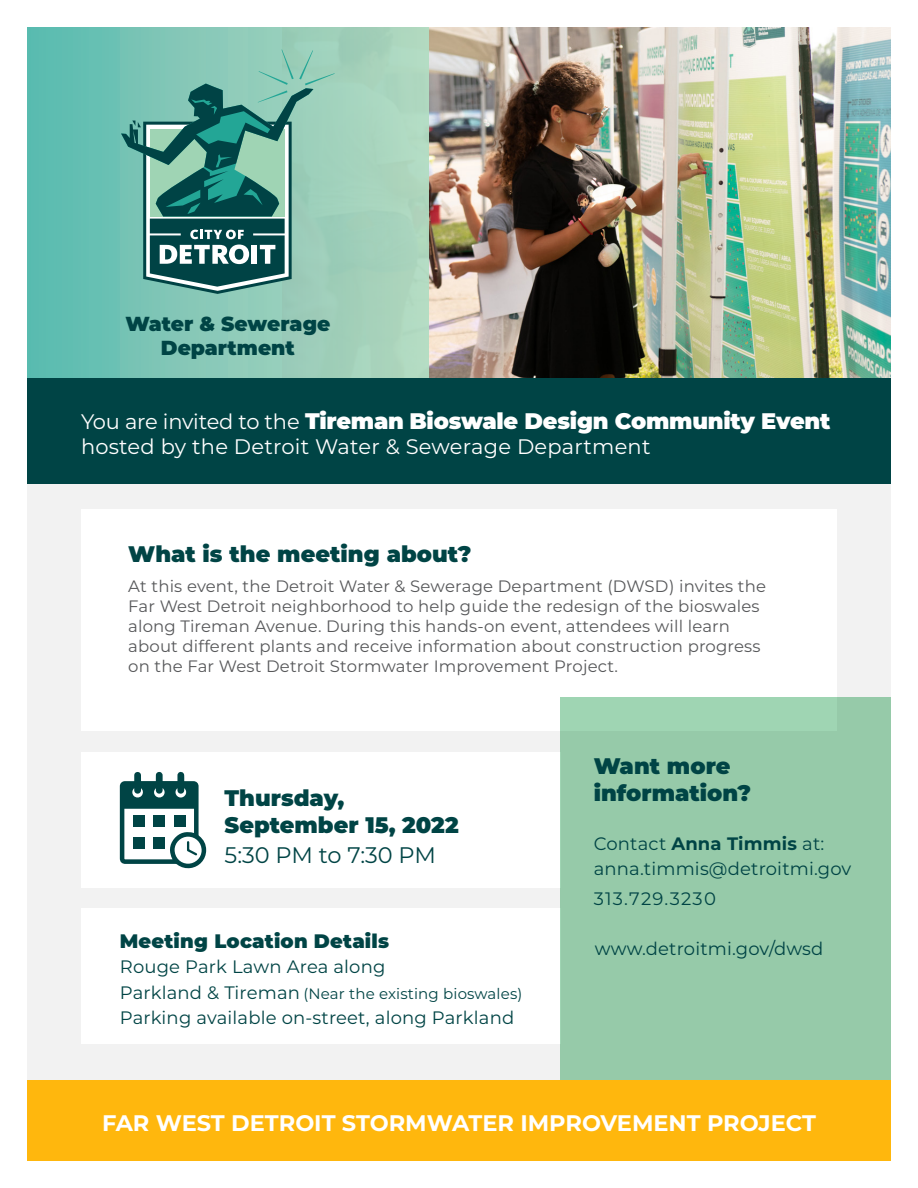
<style>
.page{position:relative;width:918px;height:1188px;background:#fff}
.page>*{position:absolute;margin:0;border:0;box-sizing:border-box;transform-origin:0 0}
.t1{font:900 22.5px/27px "Montserrat";color:#004445}
.t2{font:900 22.5px "Montserrat";letter-spacing:-.01em;color:#fff}
.t3{font:700 22.5px "Montserrat";color:#fff}
.t4{font:22.5px "Montserrat";letter-spacing:-.01em;color:#004445}
.t5{font:21px "Montserrat";letter-spacing:.01em;color:#fff}
.t6{font:900 20.25px/24.3px "Montserrat";color:#004445;text-align:center}
.t7{font:900 19.5px "Montserrat";letter-spacing:.01em;color:#004445}
.t8{font:18px/25.5px "Montserrat";letter-spacing:.01em;color:#004445}
.t9{font:18px "Montserrat";letter-spacing:.07em;color:#004445}
.t10{font:16.5px/19.8px "Montserrat";letter-spacing:.01em;color:#57585a}
.t11{font:15px "Montserrat";letter-spacing:.01em;color:#004445}
.s1{font-weight:400;font-size:21px}
.s2{font-size:18px}
.s3{font-weight:700}
</style>
<div class="page">
<div style="left:27px;top:27px;width:864px;height:1134px;background:#f2f2f2"></div>
<img style="left:429px;top:27px;width:462px;height:351px">
<div style="left:27px;top:378px;width:864px;height:106px;background:#004445"></div>
<div style="left:27px;top:1080px;width:864px;height:81px;background:#ffb70d"></div>
<div style="left:81px;top:510px;width:756px;height:221px;background:#fff"></div>
<div style="left:81px;top:908px;width:480px;height:136px;background:#fff"></div>
<div style="left:81px;top:752px;width:480px;height:136px;background:#fff"></div>
<svg style="left:120px;top:772px;width:86px;height:97px"></svg>
<div style="left:561px;top:698px;width:330px;height:382px;background:#96caa9"></div>
<div style="left:27px;top:27px;width:402px;height:351px;background:linear-gradient(to right,#5cbbb1,#b6d7bf)"></div>
<svg style="left:121px;top:50px;width:214px;height:244px;background:#67a498"></svg>
<p class="t6" style="left:125px;top:311px;width:206px">Water &amp; Sewerage<br>Department</p>
<h1 class="t2" style="left:81px;top:404px;width:751px"><span class="s1">You are invited to the</span> Tireman Bioswale Design Community Event</h1>
<p class="t5" style="left:81px;top:433px;width:571px">hosted by the Detroit Water &amp; Sewerage Department</p>
<h1 class="t1" style="left:128px;top:539px;width:345px">What is the meeting about?</h1>
<p class="t10" style="left:128px;top:576px;width:639px">At this event, the Detroit Water &amp; Sewerage Department (DWSD) invites the Far West Detroit neighborhood to help guide the redesign of the bioswales along Tireman Avenue. During this hands-on event, attendees will learn about different plants and receive information about construction progress on the Far West Detroit Stormwater Improvement Project.</p>
<h1 class="t1" style="left:225px;top:783px;width:236px">Thursday,<br>September 15, 2022</h1>
<h1 class="t4" style="left:225px;top:839px;width:213px">5:30 PM to 7:30 PM</h1>
<p class="t7" style="left:120px;top:926px;width:271px">Meeting Location Details</p>
<p class="t8" style="left:120px;top:953px;width:267px">Rouge Park Lawn Area along</p>
<p class="t11" style="left:120px;top:983px;width:404px"><span class="s2">Parkland &amp; Tireman</span> (Near the existing bioswales)</p>
<p class="t8" style="left:120px;top:1004px;width:396px">Parking available on-street, along Parkland</p>
<h1 class="t1" style="left:594px;top:751px;width:159px">Want more information?</h1>
<p class="t8" style="left:594px;top:830px;width:259px">Contact <span class="s3">Anna Timmis</span> at: anna.timmis@detroitmi.gov</p>
<p class="t9" style="left:594px;top:887px;width:124px">313.729.3230</p>
<p class="t8" style="left:595px;top:935px;width:230px">www.detroitmi.gov/dwsd</p>
<h1 class="t3" style="left:102px;top:1107px;width:715px">FAR WEST DETROIT STORMWATER IMPROVEMENT PROJECT</h1>
</div>
